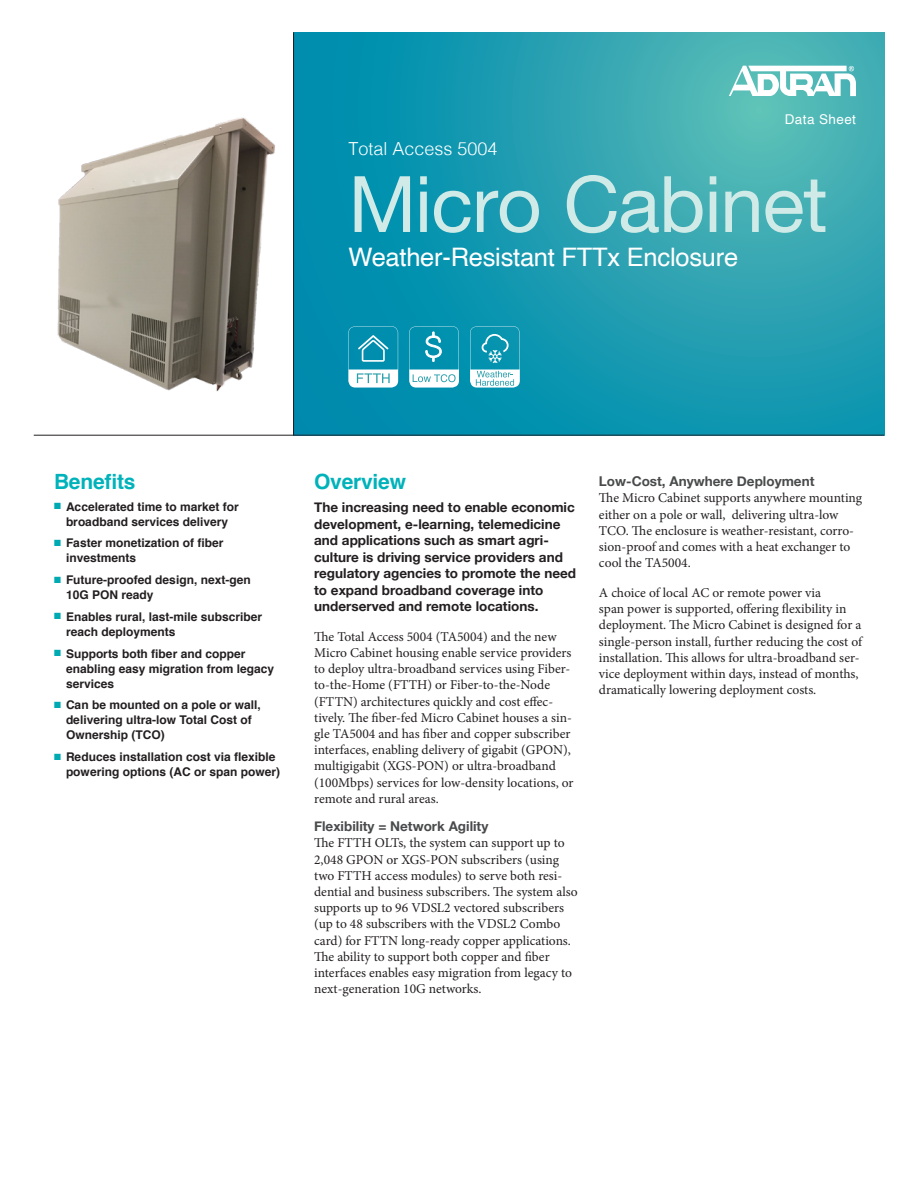
<style>
.page{position:relative;width:918px;height:1188px;background:#fff}
.page>*{position:absolute;margin:0;border:0;box-sizing:border-box;transform-origin:0 0}
.t1{font:78px "Helvetica Neue";letter-spacing:-.015em;color:#d0ebe7}
.t2{font:25.5px "Helvetica";letter-spacing:-.01em;color:#fff}
.t3{font:700 21px "Helvetica";letter-spacing:-.01em;color:#00b2ba}
.t4{font:300 18px "Helvetica";color:#fff}
.Body_Copy{font:13.5px/16.2px "Minion Pro";color:#231f20}
.Body_Copy-2{font:700 13.5px/16.5px "Helvetica Neue";color:#231f20}
.Subhead{font:700 13.5px "Helvetica Neue";color:#494a4b}
.t5{font:13.5px "Helvetica";letter-spacing:.03em;color:#fff}
.t6{font:700 12px/15px "Helvetica";color:#231f20}
.s1{color:#00aab2}
</style>
<div class="page">
<svg style="left:294px;top:32px;width:590px;height:403px;background:#209db1"></svg>
<hr style="left:34px;top:435px;width:850px;height:1px;background:#231f20">
<hr style="left:293px;top:32px;width:1px;height:403px;background:#231f20">
<svg style="left:348px;top:326px;width:50px;height:62px"></svg>
<svg style="left:409px;top:326px;width:50px;height:62px"></svg>
<svg style="left:470px;top:326px;width:50px;height:62px"></svg>
<svg style="left:729px;top:66px;width:127px;height:30px"></svg>
<img style="left:57px;top:117px;width:218px;height:275px">
<p class="t5" style="left:785px;top:109px;width:73px">Data Sheet</p>
<h3 class="t4" style="left:348px;top:134px;width:151px">Total Access 5004</h3>
<h1 class="t1" style="left:348px;top:148px;width:481px">Micro Cabinet</h1>
<h2 class="t2" style="left:348px;top:238px;width:391px">Weather-Resistant FTTx Enclosure</h2>
<p class="t3" style="left:54px;top:464px;width:83px">Benefits</p>
<p class="t6" style="left:54px;top:499px;width:186px;text-align:center"><span class="s1">■</span> Accelerated time to market for broadband services delivery</p>
<p class="t6" style="left:66px;top:536px;width:159px;text-indent:-12px"><span class="s1">■</span> Faster monetization of fiber investments</p>
<p class="t6" style="left:66px;top:572px;width:186px;text-indent:-12px"><span class="s1">■</span> Future-proofed design, next-gen<br>10G PON ready</p>
<p class="t6" style="left:66px;top:609px;width:198px;text-indent:-12px"><span class="s1">■</span> Enables rural, last-mile subscriber reach deployments</p>
<p class="t6" style="left:66px;top:646px;width:210px;text-indent:-12px"><span class="s1">■</span> Supports both fiber and copper enabling easy migration from legacy services</p>
<p class="t6" style="left:66px;top:698px;width:196px;text-indent:-12px"><span class="s1">■</span> Can be mounted on a pole or wall, delivering ultra-low Total Cost of<br>Ownership (TCO)</p>
<p class="t6" style="left:66px;top:749px;width:216px;text-indent:-12px"><span class="s1">■</span> Reduces installation cost via flexible powering options (AC or span power)</p>
<p class="t3" style="left:314px;top:464px;width:93px">Overview</p>
<p class="Body_Copy-2" style="left:314px;top:499px;width:263px">The increasing need to enable economic development, e-learning, telemedicine and applications such as smart agri&shy;culture is driving service providers and regulatory agencies to promote the need to expand broadband coverage into underserved and remote locations.</p>
<p class="Body_Copy" style="left:314px;top:628px;width:261px">The Total Access 5004 (TA5004) and the new Micro Cabinet housing enable service providers to deploy ultra-broadband services using Fiber&shy;to-the-Home (FTTH) or Fiber-to-the-Node (FTTN) architectures quickly and cost effec&shy;tively. The fiber-fed Micro Cabinet houses a sin&shy;gle TA5004 and has fiber and copper subscriber interfaces, enabling delivery of gigabit (GPON), multigigabit (XGS-PON) or ultra-broadband (100Mbps) services for low-density locations, or remote and rural areas.</p>
<p class="Subhead" style="left:314px;top:816px;width:176px">Flexibility = Network Agility</p>
<p class="Body_Copy" style="left:314px;top:835px;width:265px">The FTTH OLTs, the system can support up to 2,048 GPON or XGS-PON subscribers (using two FTTH access modules) to serve both resi&shy;dential and business subscribers. The system also supports up to 96 VDSL2 vectored subscribers (up to 48 subscribers with the VDSL2 Combo card) for FTTN long-ready copper applications.<br>The ability to support both copper and fiber interfaces enables easy migration from legacy to next-generation 10G networks.</p>
<p class="Subhead" style="left:599px;top:471px;width:217px">Low-Cost, Anywhere Deployment</p>
<p class="Body_Copy" style="left:599px;top:490px;width:265px">The Micro Cabinet supports anywhere mounting either on a pole or wall, delivering ultra-low TCO. The enclosure is weather-resistant, corro&shy;sion-proof and comes with a heat exchanger to cool the TA5004.</p>
<p class="Body_Copy" style="left:599px;top:585px;width:265px">A choice of local AC or remote power via<br>span power is supported, offering flexibility in deployment. The Micro Cabinet is designed for a single-person install, further reducing the cost of installation. This allows for ultra-broadband ser&shy;vice deployment within days, instead of months, dramatically lowering deployment costs.</p>
</div>
